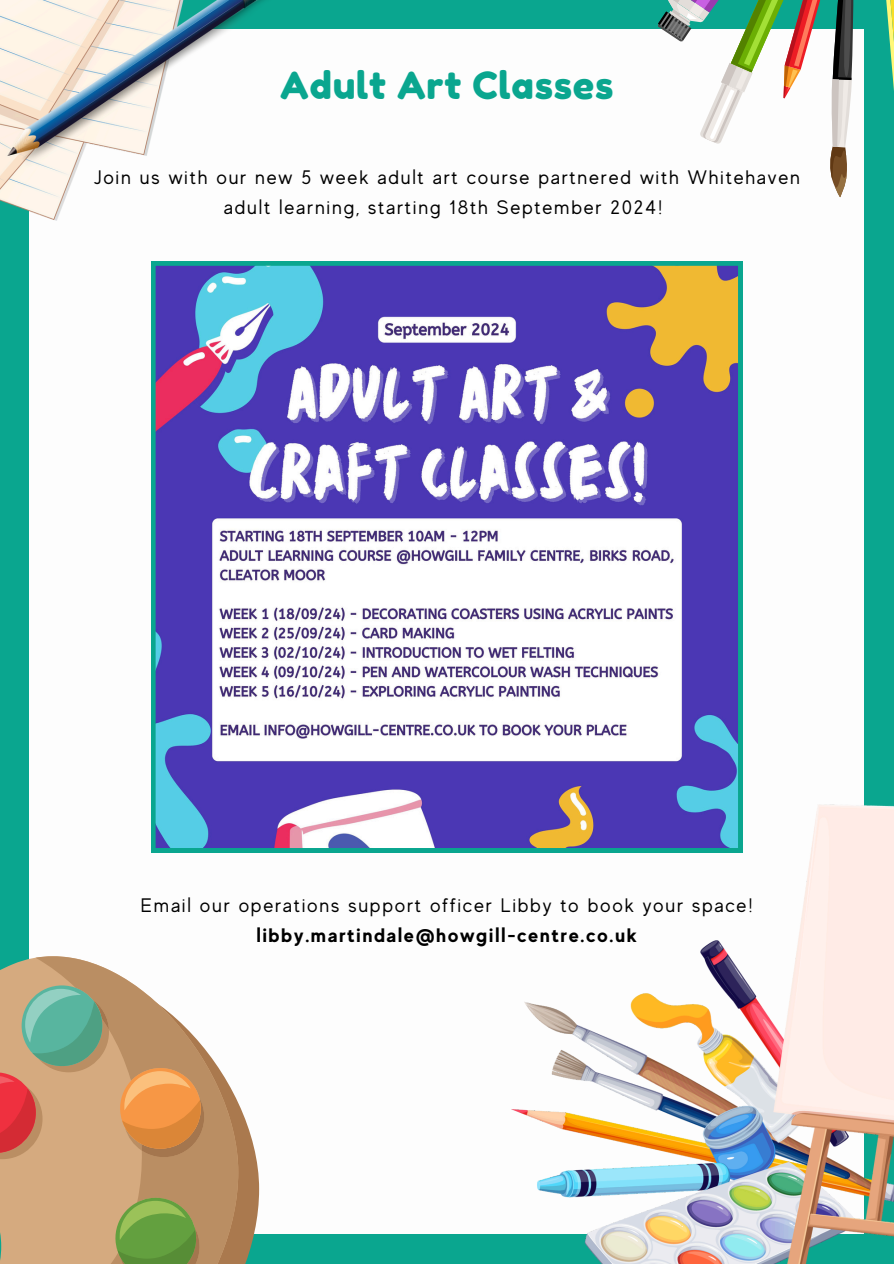
<style>
.page{position:relative;width:894px;height:1264px;background:#fff}
.page>*{position:absolute;margin:0;border:0;box-sizing:border-box;transform-origin:0 0}
.t1{font:37.5px "Fredoka One";letter-spacing:.02em;color:#0aa68f}
.t2{font:19.5px/30.3px "MADE Evolve Sans";letter-spacing:.09em;color:#000;text-align:center}
.t3{font:700 19.5px "MADE Evolve Sans";letter-spacing:.09em;color:#000}
</style>
<div class="page">
<div style="left:0;top:0;width:893px;height:1263px;background:#0aa68f"></div>
<div style="left:30px;top:30px;width:833px;height:1203px;background:#fdfdfd"></div>
<img style="left:511px;top:804px;width:382px;height:459px">
<svg style="left:238px;top:1102px;width:21px;height:161px;fill:#aa794e"></svg>
<svg style="left:0;top:956px;width:139px;height:32px"></svg>
<svg style="left:0;top:988px;width:238px;height:275px;background:#c1a176"></svg>
<svg style="left:886px;top:0;width:7px;height:79px"></svg>
<svg style="left:656px;top:0;width:203px;height:198px"></svg>
<img style="left:0;top:0;width:391px;height:220px">
<svg style="left:151px;top:261px;width:591px;height:591px"></svg>
<p class="t1" style="left:280px;top:63px;width:335px">Adult Art Classes</p>
<h1 class="t2" style="left:94px;top:162px;width:707px">Join us with our new 5 week adult art course partnered with Whitehaven adult learning, starting 18th September 2024!</h1>
<p class="t2" style="left:141px;top:890px;width:613px">Email our operations support officer Libby to book your space!</p>
<p class="t3" style="left:257px;top:924px;width:381px">libby.martindale@howgill-centre.co.uk</p>
</div>
